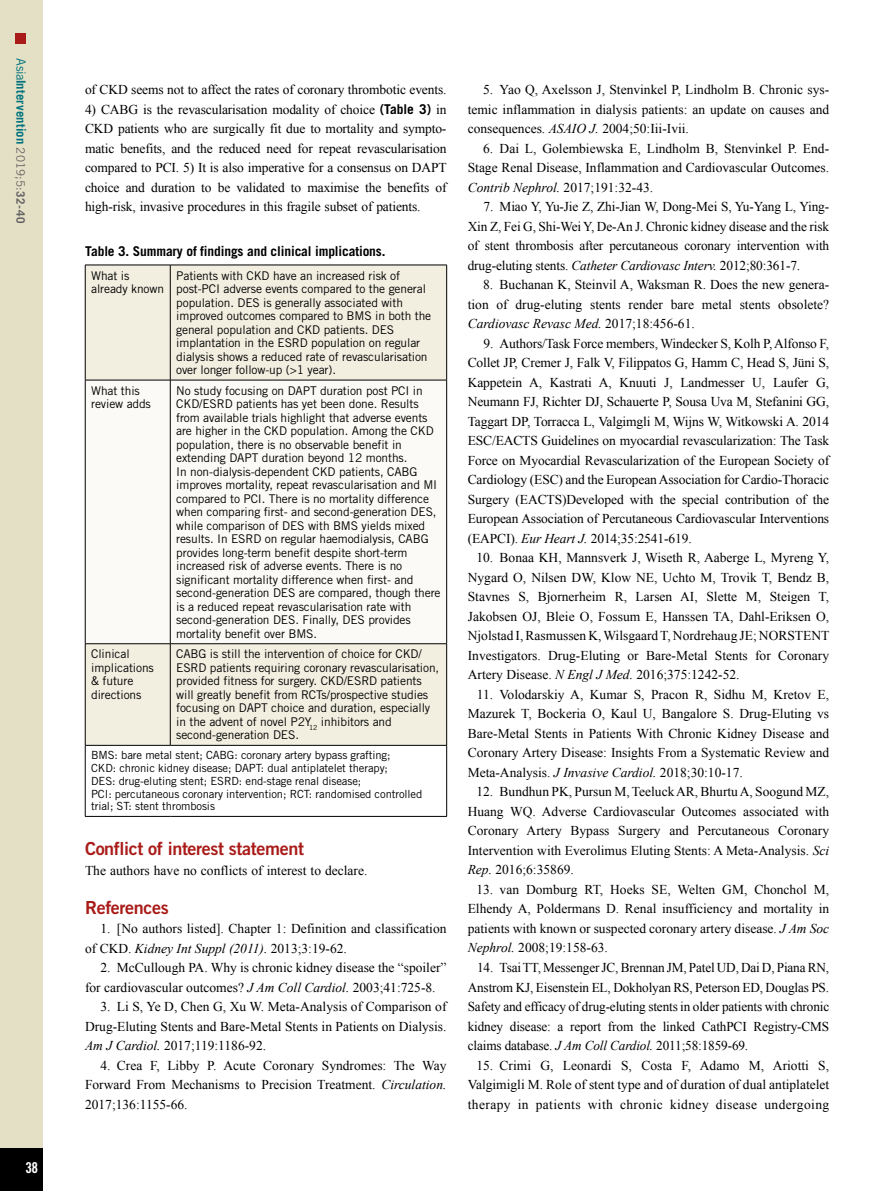
<style>
.page{position:relative;width:893px;height:1191px;background:#fff}
.page>*{position:absolute;margin:0;border:0;box-sizing:border-box;transform-origin:0 0}
.t1{font:18px "Trade Gothic LT Std Bd 2";letter-spacing:-.02em;color:#a91b18}
.t2{font:15px "Trade Gothic LT Std Bd Cn 20";color:#fff}
.t3{font:13.5px/19.5px "Times New Roman";color:#000;text-align:justify}
.t4{font:700 13.5px "Trade Gothic LT Std";letter-spacing:-.01em;color:#000}
.t5{font:700 12.75px "Trade Gothic LT Std";letter-spacing:.005em;color:#00737e}
.t6{font:12px/13.5px "Trade Gothic LT Std";letter-spacing:-.01em;color:#000}
.t7{font:11.25px/12.8px "Trade Gothic LT Std";letter-spacing:-.01em;color:#000}
.s1{font-weight:400}
.s2{font-weight:400;font-size:11.7px;color:#646363}
.s3{font-size:11.7px;color:#646363}
.s4{font-family:"Trade Gothic LT Std";font-weight:700}
.s5{font-style:italic}
</style>
<div class="page">
<div style="left:0;top:0;width:43px;height:1191px;background:#e4e0c5"></div>
<div style="left:0;top:1148px;width:43px;height:43px;background:#000"></div>
<div style="left:16px;top:34px;width:10px;height:10px;background:#a91b18"></div>
<div style="left:86px;top:266px;width:360px;height:479px;background:#f2efe1"></div>
<div style="left:86px;top:381px;width:360px;height:262px;background:#fbfaf6"></div>
<hr style="left:85px;top:265px;width:85px;height:1px;background:#000">
<hr style="left:85px;top:265px;width:1px;height:115px;background:#000">
<hr style="left:170px;top:265px;width:277px;height:1px;background:#000">
<hr style="left:170px;top:265px;width:1px;height:115px;background:#000">
<hr style="left:446px;top:265px;width:1px;height:115px;background:#000">
<hr style="left:85px;top:380px;width:85px;height:1px;background:#000">
<hr style="left:85px;top:380px;width:1px;height:263px;background:#000">
<hr style="left:170px;top:380px;width:277px;height:1px;background:#000">
<hr style="left:170px;top:380px;width:1px;height:263px;background:#000">
<hr style="left:446px;top:380px;width:1px;height:263px;background:#000">
<hr style="left:85px;top:643px;width:85px;height:1px;background:#000">
<hr style="left:85px;top:644px;width:1px;height:101px;background:#000">
<hr style="left:170px;top:643px;width:277px;height:1px;background:#000">
<hr style="left:170px;top:644px;width:1px;height:101px;background:#000">
<hr style="left:446px;top:644px;width:1px;height:101px;background:#000">
<hr style="left:85px;top:745px;width:85px;height:1px;background:#000">
<hr style="left:85px;top:745px;width:1px;height:71px;background:#000">
<hr style="left:170px;top:745px;width:277px;height:1px;background:#000">
<hr style="left:446px;top:745px;width:1px;height:71px;background:#000">
<hr style="left:85px;top:816px;width:85px;height:1px;background:#000">
<hr style="left:170px;top:816px;width:277px;height:1px;background:#000">
<p class="t5" style="left:29px;top:58px;width:166px;rotate:90deg"><span class="s1">Asia</span>Intervention <span class="s2">2019;5:</span><span class="s3">32-40</span></p>
<p class="t2" style="left:25px;top:1158px;width:14px">38</p>
<p class="t3" style="left:85px;top:80px;width:363px">of CKD seems not to affect the rates of coronary thrombotic events.</p>
<p class="t3" style="left:85px;top:99px;width:363px">4) CABG is the revascularisation modality of choice <span class="s4">(Table 3)</span> in CKD patients who are surgically fit due to mortality and sympto&shy;matic benefits, and the reduced need for repeat revascularisation compared to PCI. 5) It is also imperative for a consensus on DAPT choice and duration to be validated to maximise the benefits of high-risk, invasive procedures in this fragile subset of patients.</p>
<p class="t4" style="left:85px;top:243px;width:302px">Table 3. Summary of findings and clinical implications.</p>
<p class="t6" style="left:91px;top:268px;width:74px">What is already known</p>
<p class="t6" style="left:176px;top:268px;width:257px">Patients with CKD have an increased risk of post-PCI adverse events compared to the general population. DES is generally associated with improved outcomes compared to BMS in both the general population and CKD patients. DES implantation in the ESRD population on regular dialysis shows a reduced rate of revascularisation over longer follow-up (&gt;1 year).</p>
<p class="t6" style="left:91px;top:383px;width:61px">What this review adds</p>
<p class="t6" style="left:176px;top:383px;width:266px">No study focusing on DAPT duration post PCI in CKD/ESRD patients has yet been done. Results from available trials highlight that adverse events are higher in the CKD population. Among the CKD population, there is no observable benefit in extending DAPT duration beyond 12 months.<br>In non-dialysis-dependent CKD patients, CABG improves mortality, repeat revascularisation and MI compared to PCI. There is no mortality difference when comparing first- and second-generation DES, while comparison of DES with BMS yields mixed results. In ESRD on regular haemodialysis, CABG provides long-term benefit despite short-term increased risk of adverse events. There is no significant mortality difference when first- and second-generation DES are compared, though there is a reduced repeat revascularisation rate with second-generation DES. Finally, DES provides mortality benefit over BMS.</p>
<p class="t6" style="left:91px;top:647px;width:64px">Clinical implications &amp; future directions</p>
<p class="t6" style="left:176px;top:647px;width:264px">CABG is still the intervention of choice for CKD/ ESRD patients requiring coronary revascularisation, provided fitness for surgery. CKD/ESRD patients will greatly benefit from RCTs/prospective studies focusing on DAPT choice and duration, especially in the advent of novel P2Y<sub>12</sub> inhibitors and second-generation DES.</p>
<p class="t7" style="left:91px;top:749px;width:333px">BMS: bare metal stent; CABG: coronary artery bypass grafting;<br>CKD: chronic kidney disease; DAPT: dual antiplatelet therapy;<br>DES: drug-eluting stent; ESRD: end-stage renal disease;<br>PCI: percutaneous coronary intervention; RCT: randomised controlled trial; ST: stent thrombosis</p>
<h1 class="t1" style="left:85px;top:837px;width:220px">Conflict of interest statement</h1>
<p class="t3" style="left:85px;top:860px;width:284px">The authors have no conflicts of interest to declare.</p>
<h1 class="t1" style="left:85px;top:896px;width:85px">References</h1>
<p class="t3" style="left:85px;top:918px;width:363px;text-indent:15px">1. [No authors listed]. Chapter 1: Definition and classification of CKD. <span class="s5">Kidney Int Suppl (2011).</span> 2013;3:19-62.</p>
<p class="t3" style="left:85px;top:957px;width:363px;text-indent:15px">2. McCullough PA. Why is chronic kidney disease the “spoiler” for cardiovascular outcomes? <span class="s5">J Am Coll Cardiol.</span> 2003;41:725-8.</p>
<p class="t3" style="left:85px;top:996px;width:363px;text-indent:15px">3. Li S, Ye D, Chen G, Xu W. Meta-Analysis of Comparison of Drug-Eluting Stents and Bare-Metal Stents in Patients on Dialysis.<br><span class="s5">Am J Cardiol.</span> 2017;119:1186-92.</p>
<p class="t3" style="left:85px;top:1055px;width:363px;text-indent:15px">4. Crea F, Libby P. Acute Coronary Syndromes: The Way Forward From Mechanisms to Precision Treatment. <span class="s5">Circulation.<br></span>2017;136:1155-66.</p>
<p class="t3" style="left:468px;top:80px;width:363px;text-indent:15px">5. Yao Q, Axelsson J, Stenvinkel P, Lindholm B. Chronic sys&shy;temic inflammation in dialysis patients: an update on causes and consequences. <span class="s5">ASAIO J.</span> 2004;50:Iii-Ivii.</p>
<p class="t3" style="left:468px;top:138px;width:363px;text-indent:15px">6. Dai L, Golembiewska E, Lindholm B, Stenvinkel P. End-Stage Renal Disease, Inflammation and Cardiovascular Outcomes.<br><span class="s5">Contrib Nephrol.</span> 2017;191:32-43.</p>
<p class="t3" style="left:468px;top:197px;width:363px;text-indent:16px">7. Miao Y, Yu-Jie Z, Zhi-Jian W, Dong-Mei S, Yu-Yang L, Ying-Xin Z, Fei G, Shi-Wei Y, De-An J. Chronic kidney disease and the risk of stent thrombosis after percutaneous coronary intervention with drug-eluting stents. <span class="s5">Catheter Cardiovasc Interv.</span> 2012;80:361-7.</p>
<p class="t3" style="left:468px;top:275px;width:363px;text-indent:15px">8. Buchanan K, Steinvil A, Waksman R. Does the new genera&shy;tion of drug-eluting stents render bare metal stents obsolete?<br><span class="s5">Cardiovasc Revasc Med.</span> 2017;18:456-61.</p>
<p class="t3" style="left:468px;top:333px;width:363px;text-indent:16px">9. Authors/Task Force members, Windecker S, Kolh P, Alfonso F, Collet JP, Cremer J, Falk V, Filippatos G, Hamm C, Head S, Jüni S, Kappetein A, Kastrati A, Knuuti J, Landmesser U, Laufer G, Neumann FJ, Richter DJ, Schauerte P, Sousa Uva M, Stefanini GG, Taggart DP, Torracca L, Valgimgli M, Wijns W, Witkowski A. 2014<br>ESC/EACTS Guidelines on myocardial revascularization: The Task Force on Myocardial Revascularization of the European Society of Cardiology (ESC) and the European Association for Cardio-Thoracic Surgery (EACTS)Developed with the special contribution of the European Association of Percutaneous Cardiovascular Interventions (EAPCI). <span class="s5">Eur Heart J.</span> 2014;35:2541-619.</p>
<p class="t3" style="left:468px;top:548px;width:363px;text-indent:9px">10. Bonaa KH, Mannsverk J, Wiseth R, Aaberge L, Myreng Y, Nygard O, Nilsen DW, Klow NE, Uchto M, Trovik T, Bendz B, Stavnes S, Bjornerheim R, Larsen AI, Slette M, Steigen T, Jakobsen OJ, Bleie O, Fossum E, Hanssen TA, Dahl-Eriksen O, Njolstad I, Rasmussen K, Wilsgaard T, Nordrehaug JE; NORSTENT Investigators. Drug-Eluting or Bare-Metal Stents for Coronary Artery Disease. <span class="s5">N Engl J Med.</span> 2016;375:1242-52.</p>
<p class="t3" style="left:468px;top:684px;width:363px;text-indent:9px">11. Volodarskiy A, Kumar S, Pracon R, Sidhu M, Kretov E, Mazurek T, Bockeria O, Kaul U, Bangalore S. Drug-Eluting vs Bare-Metal Stents in Patients With Chronic Kidney Disease and Coronary Artery Disease: Insights From a Systematic Review and Meta-Analysis. <span class="s5">J Invasive Cardiol.</span> 2018;30:10-17.</p>
<p class="t3" style="left:468px;top:782px;width:363px;text-indent:9px">12. Bundhun PK, Pursun M, Teeluck AR, Bhurtu A, Soogund MZ, Huang WQ. Adverse Cardiovascular Outcomes associated with Coronary Artery Bypass Surgery and Percutaneous Coronary Intervention with Everolimus Eluting Stents: A Meta-Analysis. <span class="s5">Sci Rep.</span> 2016;6:35869.</p>
<p class="t3" style="left:468px;top:879px;width:363px;text-indent:9px">13. van Domburg RT, Hoeks SE, Welten GM, Chonchol M, Elhendy A, Poldermans D. Renal insufficiency and mortality in patients with known or suspected coronary artery disease. <span class="s5">J Am Soc Nephrol.</span> 2008;19:158-63.</p>
<p class="t3" style="left:468px;top:957px;width:363px;text-indent:9px">14. Tsai TT, Messenger JC, Brennan JM, Patel UD, Dai D, Piana RN, Anstrom KJ, Eisenstein EL, Dokholyan RS, Peterson ED, Douglas PS.<br>Safety and efficacy of drug-eluting stents in older patients with chronic kidney disease: a report from the linked CathPCI Registry-CMS claims database. <span class="s5">J Am Coll Cardiol.</span> 2011;58:1859-69.</p>
<p class="t3" style="left:468px;top:1055px;width:363px;text-indent:9px">15. Crimi G, Leonardi S, Costa F, Adamo M, Ariotti S, Valgimigli M. Role of stent type and of duration of dual antiplatelet therapy in patients with chronic kidney disease undergoing</p>
</div>
